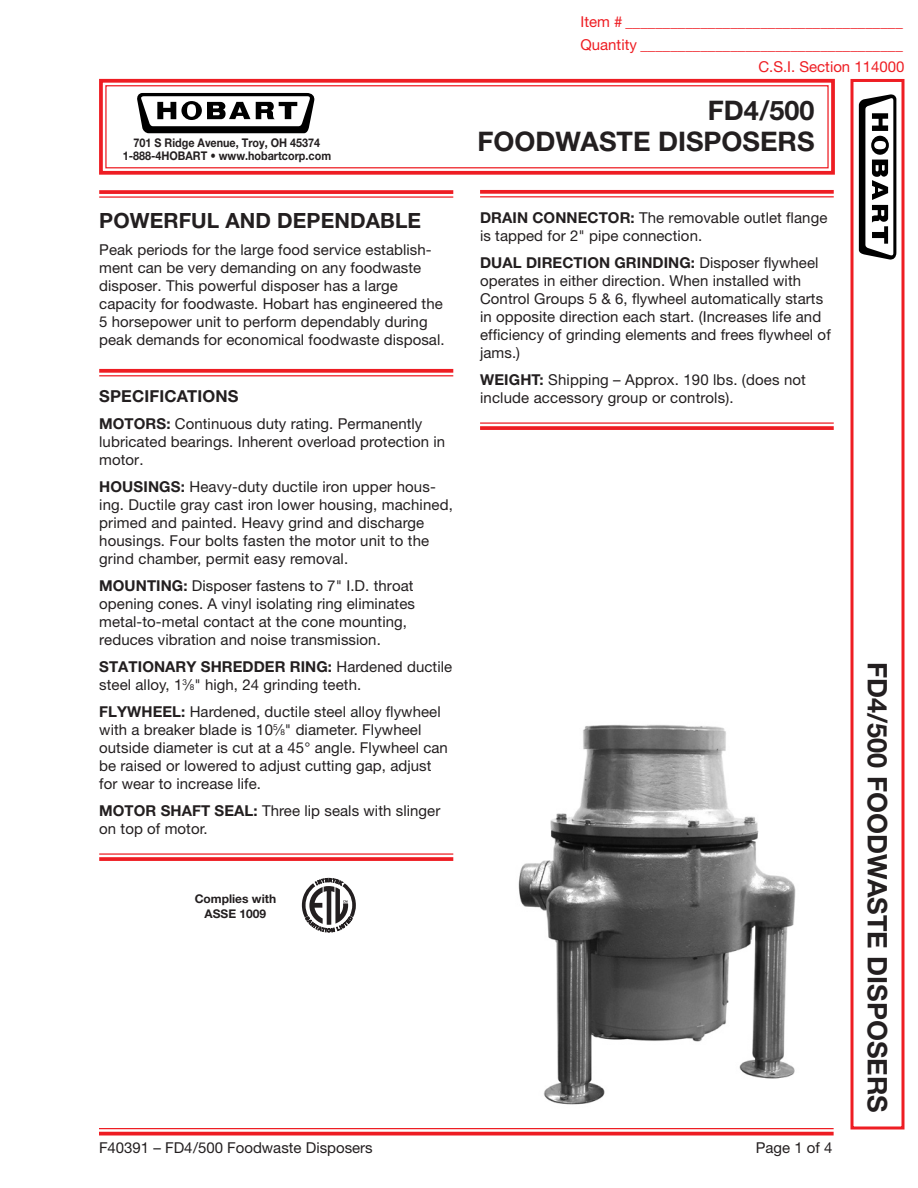
<style>
.page{position:relative;width:918px;height:1188px;background:#fff}
.page>*{position:absolute;margin:0;border:0;box-sizing:border-box;transform-origin:0 0}
.t1{font:700 27px "Helvetica Neue LT Std";color:#231f20}
.Heading_w_line_above{font:700 21px "Helvetica Neue LT Std";letter-spacing:.005em;color:#231f20}
.t2{font:700 16.5px "Helvetica Neue LT Std";letter-spacing:.01em;color:#231f20}
.Bottom_Line{font:15px/18px "Helvetica Neue LT Std";letter-spacing:.005em;color:#231f20}
.t3{font:15px/22.5px "Helvetica Neue LT Std";color:#ee1d23;text-align:right}
.t4{font:700 12px "Helvetica Neue LT Std";color:#231f20;scale:.9 1}
.t5{font:700 12px "Helvetica Neue LT Std";color:#231f20}
.s1{font-weight:700}
.s2{font-size:8.25px}
</style>
<div class="page">
<svg style="left:99px;top:78px;width:736px;height:97px"></svg>
<div style="left:105px;top:85px;width:724px;height:83px;border:1px solid #ee1d23"></div>
<div style="left:850px;top:79px;width:54px;height:1051px;border:3px solid #ee1d23"></div>
<hr style="left:99px;top:1128px;width:735px;height:1px;background:#ee1d23">
<svg style="left:99px;top:1132px;width:735px;height:4px;background:#f0393e"></svg>
<svg style="left:137px;top:93px;width:178px;height:40px"></svg>
<svg style="left:859px;top:94px;width:37px;height:166px"></svg>
<svg style="left:99px;top:190px;width:354px;height:4px"></svg>
<hr style="left:99px;top:196px;width:354px;height:2px;background:#ee1d23">
<svg style="left:99px;top:369px;width:354px;height:4px"></svg>
<hr style="left:99px;top:375px;width:354px;height:1px;background:#ee1d23">
<hr style="left:99px;top:853px;width:354px;height:2px;background:#ee1d23">
<svg style="left:99px;top:857px;width:354px;height:4px"></svg>
<svg style="left:480px;top:190px;width:354px;height:4px"></svg>
<hr style="left:480px;top:196px;width:354px;height:1px;background:#ee1d23">
<hr style="left:480px;top:422px;width:354px;height:2px;background:#ee1d23">
<svg style="left:480px;top:426px;width:354px;height:4px"></svg>
<img style="left:518px;top:724px;width:278px;height:381px">
<svg style="left:302px;top:878px;width:54px;height:54px"></svg>
<p class="t3" style="left:580px;top:10px;width:326px">Item # _____________________________________<br>Quantity ___________________________________<br>C.S.I. Section 114000</p>
<h1 class="t1" style="left:708px;top:93px;width:108px">FD4/500</h1>
<p class="t4" style="left:134px;top:135px;width:209px">701 S Ridge Avenue, Troy, OH 45374</p>
<h1 class="t1" style="left:478px;top:125px;width:339px">FOODWASTE DISPOSERS</h1>
<p class="t4" style="left:123px;top:148px;width:233px">1-888-4HOBART • www.hobartcorp.com</p>
<p class="Heading_w_line_above" style="left:99px;top:207px;width:324px">POWERFUL AND DEPENDABLE</p>
<p class="Bottom_Line" style="left:99px;top:240px;width:347px">Peak periods for the large food service establish&shy;ment can be very demanding on any foodwaste disposer. This powerful disposer has a large capacity for foodwaste. Hobart has engineered the 5 horsepower unit to perform dependably during peak demands for economical foodwaste disposal.</p>
<p class="t2" style="left:99px;top:386px;width:141px">SPECIFICATIONS</p>
<p class="Bottom_Line" style="left:99px;top:414px;width:348px"><span class="s1">MOTORS:</span> Continuous duty rating. Permanently lubricated bearings. Inherent overload protection in motor.</p>
<p class="Bottom_Line" style="left:99px;top:477px;width:355px"><span class="s1">HOUSINGS:</span> Heavy-duty ductile iron upper hous&shy;ing. Ductile gray cast iron lower housing, machined, primed and painted. Heavy grind and discharge housings. Four bolts fasten the motor unit to the grind chamber, permit easy removal.</p>
<p class="Bottom_Line" style="left:99px;top:576px;width:317px"><span class="s1">MOUNTING:</span> Disposer fastens to 7" I.D. throat opening cones. A vinyl isolating ring eliminates metal-to-metal contact at the cone mounting, reduces vibration and noise transmission.</p>
<p class="Bottom_Line" style="left:99px;top:657px;width:355px"><span class="s1">STATIONARY SHREDDER RING:</span> Hardened ductile steel alloy, 1<sup>3</sup>⁄<span class="s2">8</span>" high, 24 grinding teeth.</p>
<p class="Bottom_Line" style="left:99px;top:702px;width:350px"><span class="s1">FLYWHEEL:</span> Hardened, ductile steel alloy flywheel with a breaker blade is 10<sup>5</sup>⁄<span class="s2">8</span>" diameter. Flywheel outside diameter is cut at a 45° angle. Flywheel can be raised or lowered to adjust cutting gap, adjust for wear to increase life.</p>
<p class="Bottom_Line" style="left:99px;top:801px;width:343px"><span class="s1">MOTOR SHAFT SEAL:</span> Three lip seals with slinger on top of motor.</p>
<p class="t5" style="left:195px;top:891px;width:83px">Complies with</p>
<p class="t5" style="left:205px;top:906px;width:63px">ASSE 1009</p>
<p class="Bottom_Line" style="left:480px;top:208px;width:349px"><span class="s1">DRAIN CONNECTOR:</span> The removable outlet flange is tapped for 2" pipe connection.</p>
<p class="Bottom_Line" style="left:480px;top:253px;width:352px"><span class="s1">DUAL DIRECTION GRINDING:</span> Disposer flywheel operates in either direction. When installed with Control Groups 5 &amp; 6, flywheel automatically starts in opposite direction each start. (Increases life and efficiency of grinding elements and frees flywheel of jams.)</p>
<p class="Bottom_Line" style="left:480px;top:370px;width:327px"><span class="s1">WEIGHT:</span> Shipping – Approx. 190 lbs. (does not include accessory group or controls).</p>
<p class="Bottom_Line" style="left:99px;top:1139px;width:275px">F40391 – FD4/500 Foodwaste Disposers</p>
<p class="Bottom_Line" style="left:756px;top:1139px;width:78px">Page 1 of 4</p>
<p class="t1" style="left:894px;top:662px;width:453px;rotate:90deg">FD4/500 FOODWASTE DISPOSERS</p>
</div>
